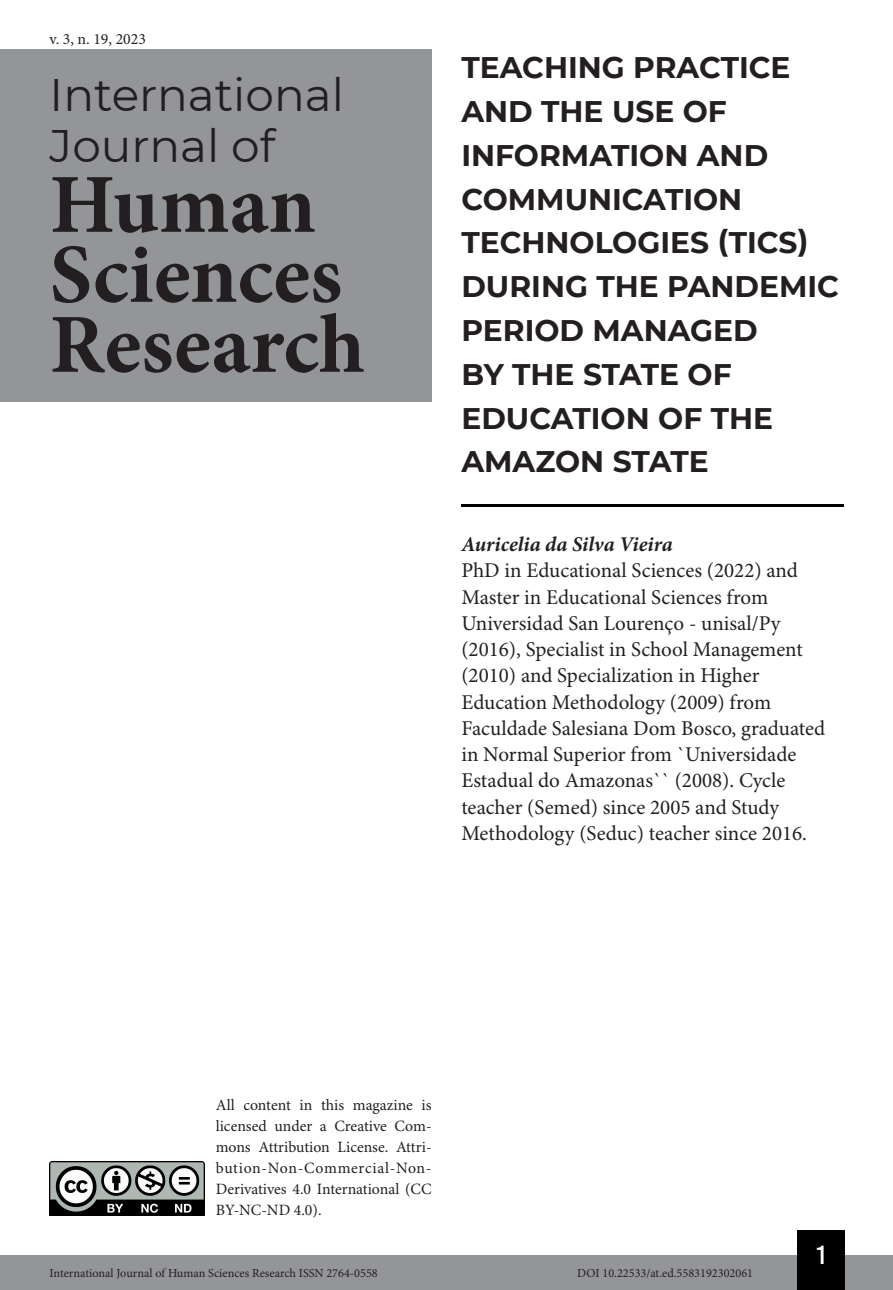
<style>
.page{position:relative;width:893px;height:1290px;background:#fff}
.page>*{position:absolute;margin:0;border:0;box-sizing:border-box;transform-origin:0 0}
.t1{font:700 84px/70px "Minion Pro";color:#231f20}
.t2{font:45.5px/50.8px "Montserrat";color:#231f20}
.t3{font:700 29.75px/43.8px "Montserrat";color:#231f20}
.t4{font:26.25px "Bebas Kai";color:#fff}
.t5{font:21px/26.2px "Minion Pro";color:#231f20}
.t6{font:italic 700 21px "Minion Pro";letter-spacing:-.005em;color:#231f20}
.t7{font:15.75px/21px "Minion Pro";color:#231f20;text-align:justify}
.t8{font:12.25px "Minion Pro";color:#231f20}
</style>
<div class="page">
<div style="left:0;top:1255px;width:893px;height:35px;background:#939598"></div>
<div style="left:797px;top:1230px;width:48px;height:60px;background:#000"></div>
<img style="left:50px;top:1161px;width:154px;height:54px">
<div style="left:0;top:50px;width:432px;height:352px;background:#939598"></div>
<hr style="left:461px;top:504px;width:382px;height:3px;background:#000">
<p class="t7" style="left:50px;top:29px;width:98px">v. 3, n. 19, 2023</p>
<h2 class="t2" style="left:50px;top:68px;width:296px">International<br>Journal of</h2>
<h1 class="t1" style="left:50px;top:169px;width:317px">Human<br>Sciences<br>Research</h1>
<h3 class="t3" style="left:461px;top:44px;width:379px">TEACHING PRACTICE<br>AND THE USE OF<br>INFORMATION AND<br>COMMUNICATION<br>TECHNOLOGIES (TICS)<br>DURING THE PANDEMIC<br>PERIOD MANAGED<br>BY THE STATE OF<br>EDUCATION OF THE<br>AMAZON STATE</h3>
<p class="t6" style="left:461px;top:529px;width:213px">Auricelia da Silva Vieira</p>
<p class="t5" style="left:461px;top:558px;width:365px">PhD in Educational Sciences (2022) and Master in Educational Sciences from Universidad San Lourenço - unisal/Py (2016), Specialist in School Management (2010) and Specialization in Higher Education Methodology (2009) from Faculdade Salesiana Dom Bosco, graduated in Normal Superior from `Universidade Estadual do Amazonas`` (2008). Cycle teacher (Semed) since 2005 and Study Methodology (Seduc) teacher since 2016.</p>
<p class="t7" style="left:216px;top:1095px;width:217px">All content in this magazine is licensed under a Creative Com&shy;mons Attribution License. Attri&shy;bution-Non-Commercial-Non-Derivatives 4.0 International (CC BY-NC-ND 4.0).</p>
<p class="t4" style="left:817px;top:1241px;width:10px">1</p>
<p class="t8" style="left:50px;top:1266px;width:330px">International Journal of Human Sciences Research ISSN 2764-0558</p>
<p class="t8" style="left:577px;top:1266px;width:177px">DOI 10.22533/at.ed.5583192302061</p>
</div>
